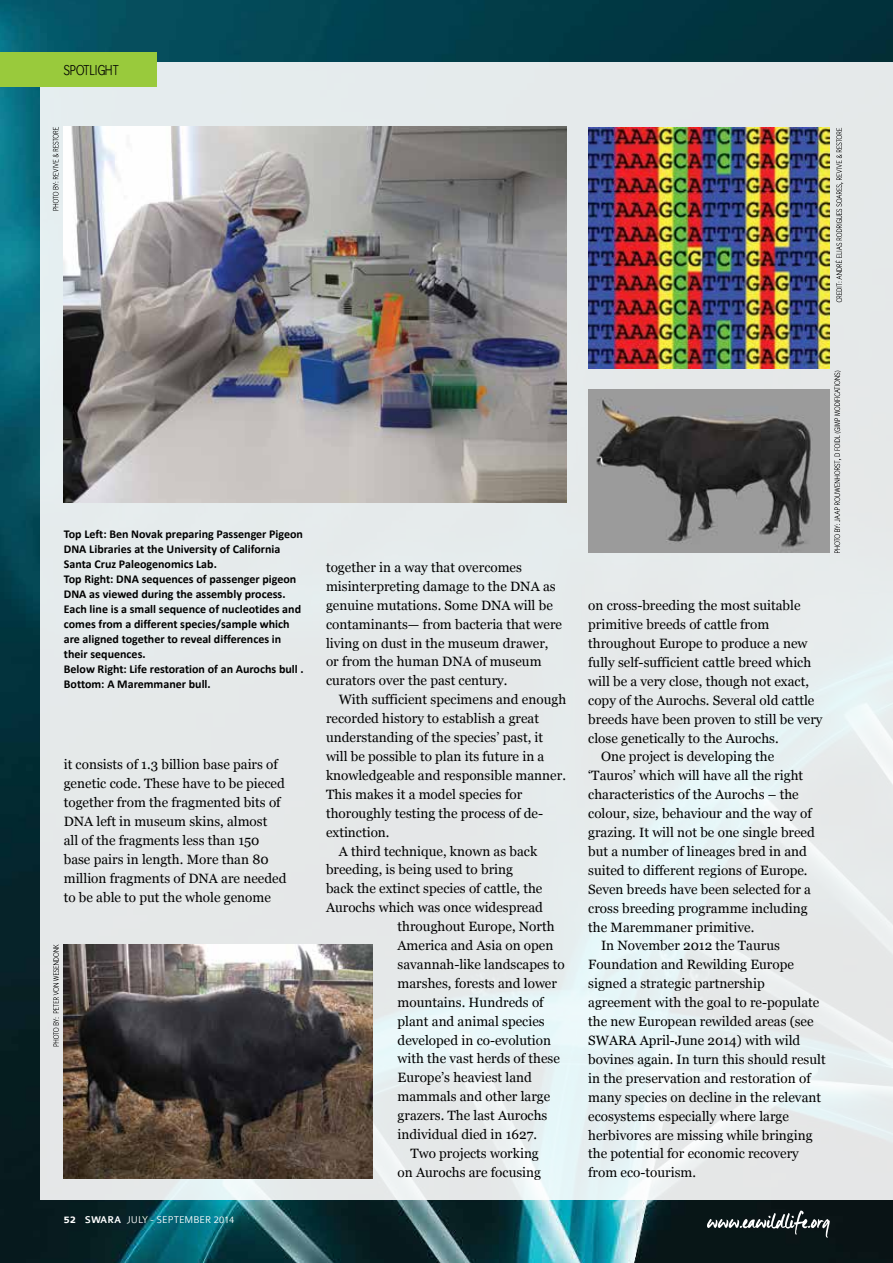
<style>
.page{position:relative;width:893px;height:1263px;background:#fff}
.page>*{position:absolute;margin:0;border:0;box-sizing:border-box;transform-origin:0 0}
.t1{font:13.5px/18.9px "Georgia";color:#000}
.t2{font:13.5px "MK Abel";letter-spacing:.01em;color:#000}
.t3{font:700 12px/15px "Calibri";color:#000}
.t4{font:300 10.5px "Colaborate";color:#fff}
.s1{font-weight:700}
.s2{font-weight:500}
</style>
<div class="page">
<img style="left:0;top:0;width:893px;height:1263px">
<div style="left:40px;top:63px;width:853px;height:1137px;background:linear-gradient(to right,#e5e9ea,#e7edee)"></div>
<img style="left:64px;top:127px;width:503px;height:375px">
<svg style="left:53px;top:127px;width:6px;height:83px"></svg>
<img style="left:589px;top:128px;width:240px;height:240px">
<svg style="left:835px;top:128px;width:8px;height:174px"></svg>
<img style="left:64px;top:944px;width:308px;height:234px">
<svg style="left:53px;top:944px;width:6px;height:102px"></svg>
<img style="left:588px;top:389px;width:241px;height:164px">
<svg style="left:834px;top:371px;width:7px;height:182px"></svg>
<div style="left:0;top:52px;width:156px;height:34px;background:#99ca3c"></div>
<svg style="left:707px;top:1210px;width:123px;height:28px;background:#364041"></svg>
<p class="t2" style="left:64px;top:62px;width:56px">SPOTLIGHT</p>
<p class="t3" style="left:64px;top:525px;width:241px">Top Left: Ben Novak preparing Passenger Pigeon DNA Libraries at the University of California Santa Cruz Paleogenomics Lab.<br>Top Right: DNA sequences of passenger pigeon DNA as viewed during the assembly process.<br>Each line is a small sequence of nucleotides and comes from a different species/sample which are aligned together to reveal differences in their sequences.<br>Below Right: Life restoration of an Aurochs bull .<br>Bottom: A Maremmaner bull.</p>
<p class="t1" style="left:64px;top:756px;width:224px">it consists of 1.3 billion base pairs of genetic code. These have to be pieced together from the fragmented bits of DNA left in museum skins, almost<br>all of the fragments less than 150 base pairs in length. More than 80 million fragments of DNA are needed to be able to put the whole genome</p>
<p class="t4" style="left:64px;top:1214px;width:172px"><span class="s1">52</span> <span class="s2">SWARA</span> JULY - SEPTEMBER 2014</p>
<p class="t1" style="left:326px;top:558px;width:238px">together in a way that overcomes misinterpreting damage to the DNA as genuine mutations. Some DNA will be contaminants— from bacteria that were living on dust in the museum drawer, or from the human DNA of museum curators over the past century.</p>
<p class="t1" style="left:339px;top:690px;width:229px">With sufficient specimens and enough</p>
<p class="t1" style="left:326px;top:709px;width:215px">recorded history to establish a great</p>
<p class="t1" style="left:326px;top:728px;width:219px">understanding of the species’ past, it</p>
<p class="t1" style="left:326px;top:747px;width:220px">will be possible to plan its future in a</p>
<p class="t1" style="left:326px;top:766px;width:241px">knowledgeable and responsible manner.</p>
<p class="t1" style="left:326px;top:785px;width:198px">This makes it a model species for</p>
<p class="t1" style="left:326px;top:804px;width:219px">thoroughly testing the process of de-</p>
<p class="t1" style="left:326px;top:823px;width:65px">extinction.</p>
<p class="t1" style="left:339px;top:842px;width:200px">A third technique, known as back</p>
<p class="t1" style="left:326px;top:860px;width:188px">breeding, is being used to bring</p>
<p class="t1" style="left:326px;top:879px;width:218px">back the extinct species of cattle, the</p>
<p class="t1" style="left:326px;top:898px;width:219px">Aurochs which was once widespread</p>
<p class="t1" style="left:398px;top:917px;width:158px">throughout Europe, North</p>
<p class="t1" style="left:398px;top:936px;width:157px">America and Asia on open</p>
<p class="t1" style="left:398px;top:955px;width:169px">savannah-like landscapes to</p>
<p class="t1" style="left:398px;top:974px;width:161px">marshes, forests and lower</p>
<p class="t1" style="left:398px;top:993px;width:148px">mountains. Hundreds of</p>
<p class="t1" style="left:398px;top:1012px;width:149px">plant and animal species</p>
<p class="t1" style="left:398px;top:1031px;width:155px">developed in co-evolution</p>
<p class="t1" style="left:398px;top:1049px;width:164px">with the vast herds of these</p>
<p class="t1" style="left:398px;top:1068px;width:136px">Europe’s heaviest land</p>
<p class="t1" style="left:398px;top:1087px;width:154px">mammals and other large</p>
<p class="t1" style="left:398px;top:1106px;width:151px">grazers. The last Aurochs</p>
<p class="t1" style="left:398px;top:1125px;width:141px">individual died in 1627.</p>
<p class="t1" style="left:410px;top:1144px;width:130px">Two projects working</p>
<p class="t1" style="left:398px;top:1163px;width:145px">on Aurochs are focusing</p>
<p class="t1" style="left:588px;top:596px;width:214px">on cross-breeding the most suitable</p>
<p class="t1" style="left:588px;top:615px;width:183px">primitive breeds of cattle from</p>
<p class="t1" style="left:588px;top:634px;width:221px">throughout Europe to produce a new</p>
<p class="t1" style="left:588px;top:653px;width:225px">fully self-sufficient cattle breed which</p>
<p class="t1" style="left:588px;top:672px;width:222px">will be a very close, though not exact,</p>
<p class="t1" style="left:588px;top:691px;width:228px">copy of the Aurochs. Several old cattle</p>
<p class="t1" style="left:588px;top:710px;width:236px">breeds have been proven to still be very</p>
<p class="t1" style="left:588px;top:729px;width:192px">close genetically to the Aurochs.</p>
<p class="t1" style="left:601px;top:748px;width:175px">One project is developing the</p>
<p class="t1" style="left:588px;top:766px;width:216px">‘Tauros’ which will have all the right</p>
<p class="t1" style="left:588px;top:785px;width:212px">characteristics of the Aurochs – the</p>
<p class="t1" style="left:588px;top:804px;width:225px">colour, size, behaviour and the way of</p>
<p class="t1" style="left:588px;top:823px;width:228px">grazing. It will not be one single breed</p>
<p class="t1" style="left:588px;top:842px;width:220px">but a number of lineages bred in and</p>
<p class="t1" style="left:588px;top:861px;width:221px">suited to different regions of Europe.</p>
<p class="t1" style="left:588px;top:880px;width:224px">Seven breeds have been selected for a</p>
<p class="t1" style="left:588px;top:899px;width:221px">cross breeding programme including</p>
<p class="t1" style="left:588px;top:918px;width:168px">the Maremmaner primitive.</p>
<p class="t1" style="left:601px;top:937px;width:180px">In November 2012 the Taurus</p>
<p class="t1" style="left:588px;top:955px;width:207px">Foundation and Rewilding Europe</p>
<p class="t1" style="left:588px;top:974px;width:178px">signed a strategic partnership</p>
<p class="t1" style="left:588px;top:993px;width:233px">agreement with the goal to re-populate</p>
<p class="t1" style="left:588px;top:1012px;width:227px">the new European rewilded areas (see</p>
<p class="t1" style="left:588px;top:1031px;width:214px">SWARA April-June 2014) with wild</p>
<p class="t1" style="left:588px;top:1050px;width:239px">bovines again. In turn this should result</p>
<p class="t1" style="left:588px;top:1069px;width:224px">in the preservation and restoration of</p>
<p class="t1" style="left:588px;top:1088px;width:234px">many species on decline in the relevant</p>
<p class="t1" style="left:588px;top:1107px;width:202px">ecosystems especially where large</p>
<p class="t1" style="left:588px;top:1126px;width:226px">herbivores are missing while bringing</p>
<p class="t1" style="left:588px;top:1144px;width:212px">the potential for economic recovery</p>
<p class="t1" style="left:588px;top:1163px;width:109px">from eco-tourism.</p>
</div>
